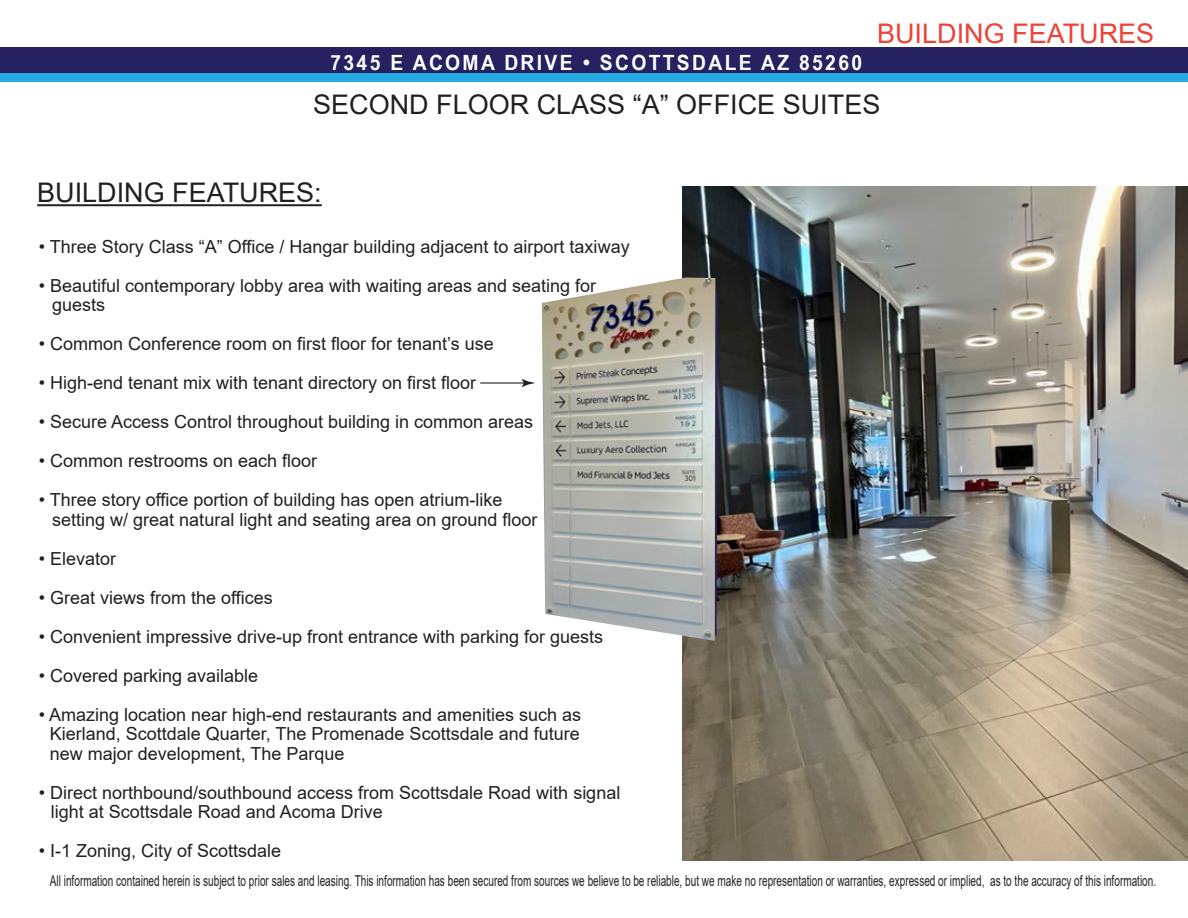
<style>
.page{position:relative;width:1188px;height:918px;background:#fff}
.page>*{position:absolute;margin:0;border:0;box-sizing:border-box;transform-origin:0 0}
.t1{font:27px "Arial";color:#231f20}
.t2{font:27px "Arial";color:#ef4136}
.t3{font:700 21px "Arial Narrow";letter-spacing:.1em;color:#fff;scale:1.12 1}
.t4{font:18px/19.5px "Arial";color:#231f20}
.t5{font:15px "Arial";color:#231f20;scale:.67 1}
</style>
<div class="page">
<div style="left:0;top:47px;width:1188px;height:29px;background:#262262"></div>
<div style="left:0;top:73px;width:1188px;height:9px;background:#27aae1"></div>
<img style="left:683px;top:187px;width:505px;height:673px">
<img style="left:542px;top:278px;width:173px;height:363px">
<hr style="left:480px;top:382px;width:46px;height:2px;background:#231f20">
<svg style="left:522px;top:379px;width:13px;height:8px"></svg>
<hr style="left:37px;top:204px;width:285px;height:2px;background:#231f20">
<p class="t3" style="left:331px;top:46px;width:476px">7345 E ACOMA DRIVE • SCOTTSDALE AZ 85260</p>
<h1 class="t2" style="left:877px;top:15px;width:279px">BUILDING FEATURES</h1>
<h1 class="t1" style="left:313px;top:86px;width:569px">SECOND FLOOR CLASS “A” OFFICE SUITES</h1>
<h1 class="t1" style="left:37px;top:174px;width:286px">BUILDING FEATURES:</h1>
<p class="t4" style="left:39px;top:237px;width:592px">• Three Story Class “A” Office / Hangar building adjacent to airport taxiway</p>
<p class="t4" style="left:52px;top:276px;width:546px;text-indent:-14px">• Beautiful contemporary lobby area with waiting areas and seating for guests</p>
<p class="t4" style="left:39px;top:334px;width:457px">• Common Conference room on first floor for tenant’s use</p>
<p class="t4" style="left:39px;top:373px;width:439px">• High-end tenant mix with tenant directory on first floor</p>
<p class="t4" style="left:39px;top:412px;width:496px">• Secure Access Control throughout building in common areas</p>
<p class="t4" style="left:39px;top:451px;width:280px">• Common restrooms on each floor</p>
<p class="t4" style="left:52px;top:490px;width:487px;text-indent:-14px">• Three story office portion of building has open atrium-like setting w/ great natural light and seating area on ground floor</p>
<p class="t4" style="left:39px;top:549px;width:79px">• Elevator</p>
<p class="t4" style="left:39px;top:588px;width:236px">• Great views from the offices</p>
<p class="t4" style="left:39px;top:627px;width:566px">• Convenient impressive drive-up front entrance with parking for guests</p>
<p class="t4" style="left:39px;top:666px;width:221px">• Covered parking available</p>
<p class="t4" style="left:50px;top:705px;width:533px;text-align:justify;text-indent:-11px">• Amazing location near high-end restaurants and amenities such as Kierland, Scottdale Quarter, The Promenade Scottsdale and future new major development, The Parque</p>
<p class="t4" style="left:51px;top:783px;width:571px;text-indent:-12px">• Direct northbound/southbound access from Scottsdale Road with signal light at Scottsdale Road and Acoma Drive</p>
<p class="t4" style="left:39px;top:841px;width:244px">• I-1 Zoning, City of Scottsdale</p>
<p class="t5" style="left:50px;top:871px;width:1653px">All information contained herein is subject to prior sales and leasing. This information has been secured from sources we believe to be reliable, but we make no representation or warranties, expressed or implied, as to the accuracy of this information.</p>
</div>
